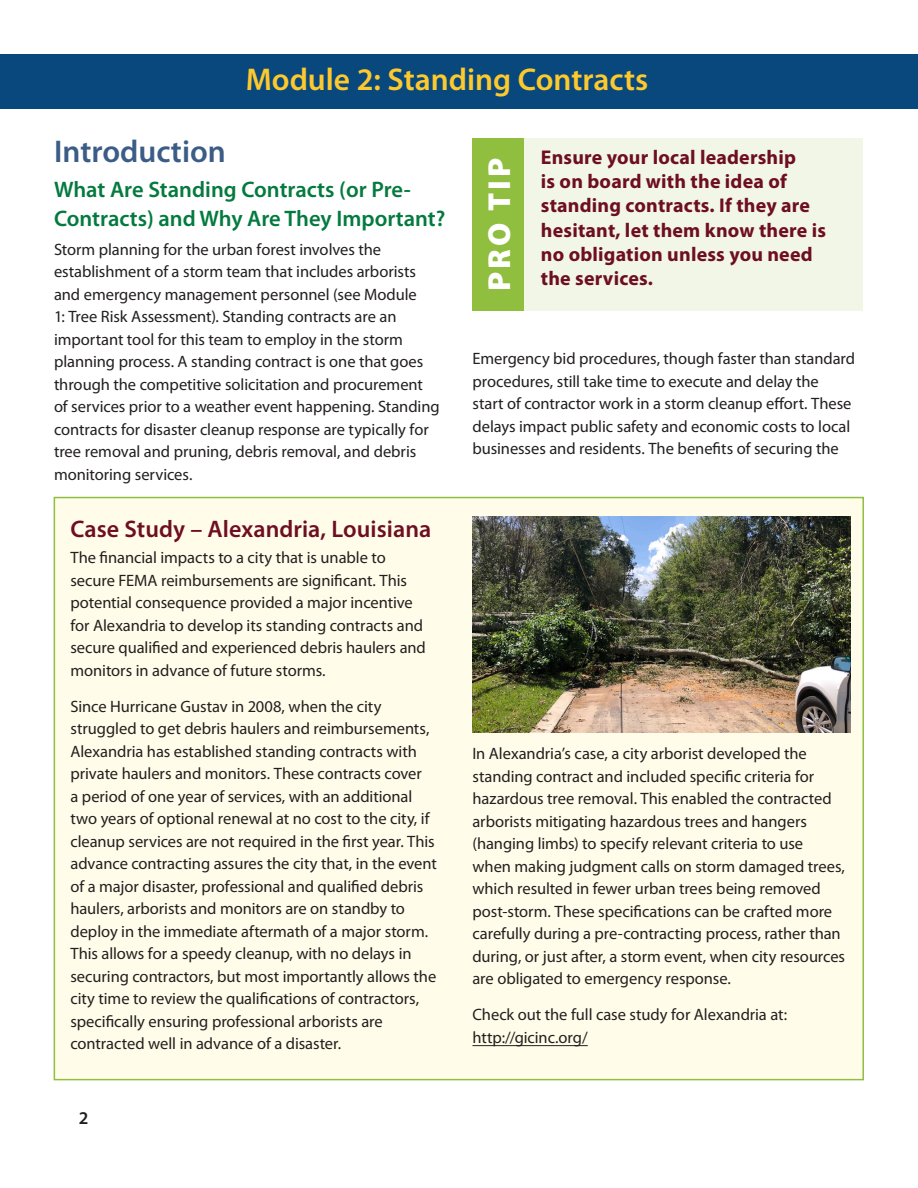
<style>
.page{position:relative;width:918px;height:1188px;background:#fff}
.page>*{position:absolute;margin:0;border:0;box-sizing:border-box;transform-origin:0 0}
.t1{font:900 31.95px "Myriad Pro";letter-spacing:.1em;color:#fff}
.t2{font:600 31.5px "Myriad Pro";color:#fec92d}
.t3{font:600 31.5px "Myriad Pro";color:#3b5c86}
.t4{font:600 24px "Myriad Pro";letter-spacing:.005em;color:#6e0e22}
.t5{font:600 22.5px/28.5px "Myriad Pro";color:#047a3f}
.t6{font:700 19.95px/24.2px "Myriad Pro";letter-spacing:.01em;color:#6e0e22}
.t7{font:600 18px "Myriad Pro";color:#231f20}
.t8{font:16.5px/22.5px "Myriad Pro";letter-spacing:-.005em;color:#231f20}
</style>
<div class="page">
<div style="left:0;top:54px;width:918px;height:54px;background:#09487c"></div>
<div style="left:54px;top:497px;width:810px;height:583px;background:#fffde9;border:2px solid #90be3e"></div>
<hr style="left:472px;top:1045px;width:116px;height:1px;background:#231f20">
<img style="left:472px;top:517px;width:378px;height:216px">
<div style="left:473px;top:138px;width:390px;height:172px;background:#f2f6e7"></div>
<div style="left:472px;top:138px;width:52px;height:172px;background:#90be3e"></div>
<h2 class="t2" style="left:246px;top:59px;width:404px">Module 2: Standing Contracts</h2>
<h2 class="t3" style="left:54px;top:131px;width:173px">Introduction</h2>
<h3 class="t5" style="left:54px;top:175px;width:393px">What Are Standing Contracts (or Pre-<br>Contracts) and Why Are They Important?</h3>
<p class="t8" style="left:54px;top:238px;width:387px">Storm planning for the urban forest involves the establishment of a storm team that includes arborists and emergency management personnel (see Module<br>1: Tree Risk Assessment). Standing contracts are an important tool for this team to employ in the storm planning process. A standing contract is one that goes through the competitive solicitation and procurement of services prior to a weather event happening. Standing contracts for disaster cleanup response are typically for tree removal and pruning, debris removal, and debris monitoring services.</p>
<h3 class="t4" style="left:70px;top:513px;width:362px">Case Study – Alexandria, Louisiana</h3>
<p class="t8" style="left:70px;top:546px;width:357px">The financial impacts to a city that is unable to secure FEMA reimbursements are significant. This potential consequence provided a major incentive for Alexandria to develop its standing contracts and secure qualified and experienced debris haulers and monitors in advance of future storms.</p>
<p class="t8" style="left:70px;top:695px;width:368px">Since Hurricane Gustav in 2008, when the city struggled to get debris haulers and reimbursements, Alexandria has established standing contracts with private haulers and monitors. These contracts cover<br>a period of one year of services, with an additional two years of optional renewal at no cost to the city, if cleanup services are not required in the first year. This advance contracting assures the city that, in the event of a major disaster, professional and qualified debris haulers, arborists and monitors are on standby to deploy in the immediate aftermath of a major storm.<br>This allows for a speedy cleanup, with no delays in securing contractors, but most importantly allows the city time to review the qualifications of contractors, specifically ensuring professional arborists are contracted well in advance of a disaster.</p>
<p class="t7" style="left:79px;top:1106px;width:11px">2</p>
<h1 class="t1" style="left:478px;top:291px;width:135px;rotate:-90deg">PRO TIP</h1>
<p class="t6" style="left:541px;top:145px;width:287px">Ensure your local leadership<br>is on board with the idea of standing contracts. If they are hesitant, let them know there is no obligation unless you need the services.</p>
<p class="t8" style="left:472px;top:347px;width:384px">Emergency bid procedures, though faster than standard procedures, still take time to execute and delay the<br>start of contractor work in a storm cleanup effort. These delays impact public safety and economic costs to local businesses and residents. The benefits of securing the</p>
<p class="t8" style="left:472px;top:742px;width:374px">In Alexandria’s case, a city arborist developed the standing contract and included specific criteria for hazardous tree removal. This enabled the contracted arborists mitigating hazardous trees and hangers (hanging limbs) to specify relevant criteria to use when making judgment calls on storm damaged trees, which resulted in fewer urban trees being removed post-storm. These specifications can be crafted more carefully during a pre-contracting process, rather than during, or just after, a storm event, when city resources are obligated to emergency response.</p>
<p class="t8" style="left:472px;top:1003px;width:316px">Check out the full case study for Alexandria at: http://gicinc.org/</p>
</div>
